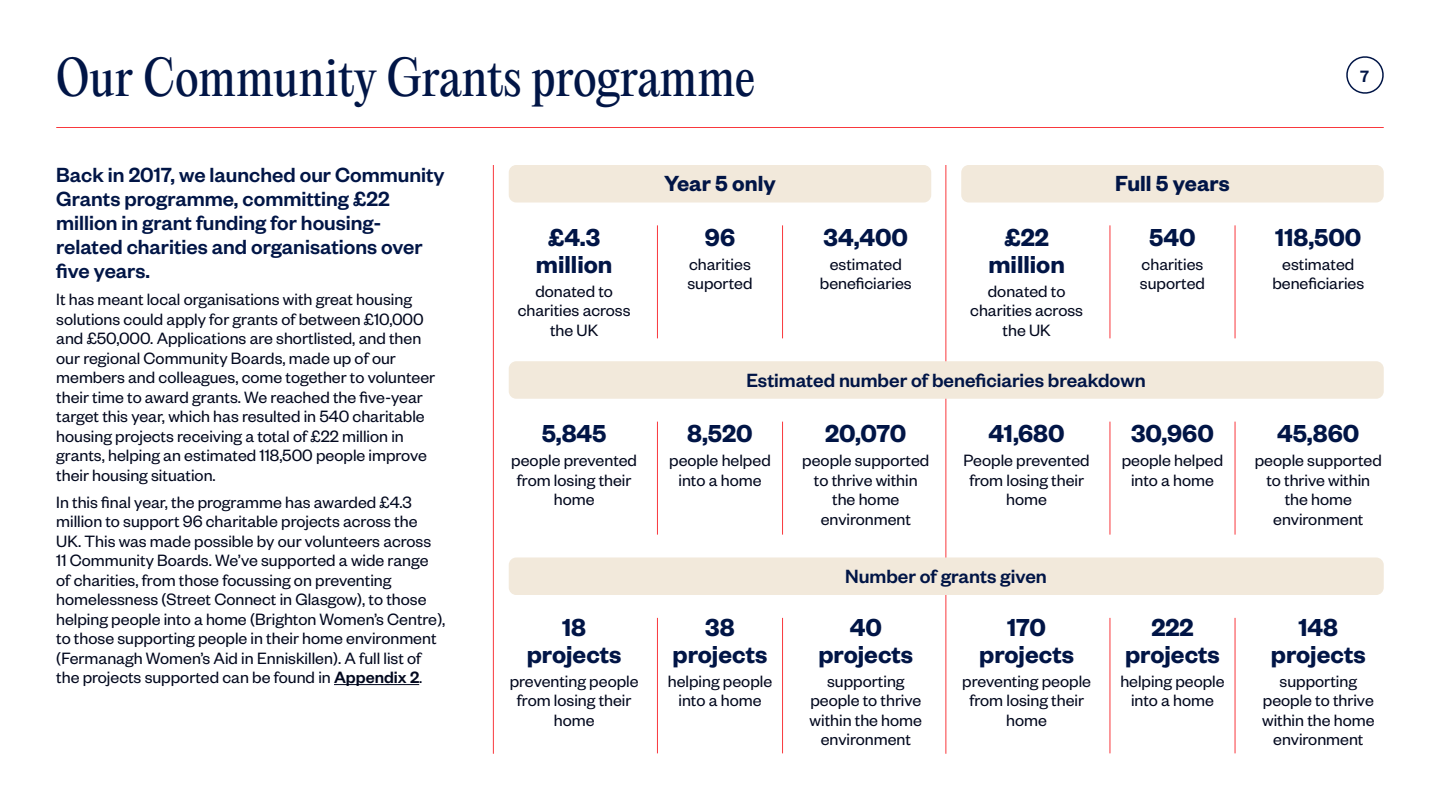
<style>
.page{position:relative;width:1440px;height:810px;background:#fff}
.page>*{position:absolute;margin:0;border:0;box-sizing:border-box;transform-origin:0 0}
.t1{font:48px "PP Editorial New";letter-spacing:-.005em;color:#011546}
.t2{font:600 27px/27px "Founders Grotesk";color:#011546;text-align:center}
.t3{font:600 24px "Founders Grotesk";color:#011546}
.t4{font:500 22.5px/24px "Founders Grotesk";color:#011546}
.t5{font:500 21px "Founders Grotesk";color:#011546}
.t6{font:18px/19.5px "Founders Grotesk";color:#02081e;text-align:center}
.t7{font:500 18px "Founders Grotesk";color:#011546}
.s1{font-weight:500}
</style>
<div class="page">
<hr style="left:56px;top:127px;width:1328px;height:1px;background:#f9383d">
<hr style="left:493px;top:165px;width:1px;height:589px;background:#f9383d">
<hr style="left:946px;top:165px;width:1px;height:589px;background:#f9383d">
<hr style="left:334px;top:684px;width:85px;height:1px;background:#02081e">
<div style="left:509px;top:165px;width:422px;height:37px;background:#f2e9db;border-radius:8px"></div>
<div style="left:509px;top:558px;width:875px;height:37px;background:#f2e9db;border-radius:8px"></div>
<div style="left:509px;top:361px;width:875px;height:38px;background:#f2e9db;border-radius:8px"></div>
<div style="left:961px;top:165px;width:423px;height:37px;background:#f2e9db;border-radius:8px"></div>
<hr style="left:657px;top:225px;width:1px;height:113px;background:#f9383d">
<hr style="left:782px;top:225px;width:1px;height:113px;background:#f9383d">
<hr style="left:657px;top:422px;width:1px;height:113px;background:#f9383d">
<hr style="left:782px;top:422px;width:1px;height:113px;background:#f9383d">
<hr style="left:657px;top:618px;width:1px;height:135px;background:#f9383d">
<hr style="left:782px;top:618px;width:1px;height:135px;background:#f9383d">
<hr style="left:1110px;top:225px;width:1px;height:113px;background:#f9383d">
<hr style="left:1235px;top:225px;width:1px;height:113px;background:#f9383d">
<hr style="left:1110px;top:422px;width:1px;height:113px;background:#f9383d">
<hr style="left:1235px;top:422px;width:1px;height:113px;background:#f9383d">
<hr style="left:1110px;top:618px;width:1px;height:135px;background:#f9383d">
<hr style="left:1235px;top:618px;width:1px;height:135px;background:#f9383d">
<svg style="left:1346px;top:56px;width:38px;height:38px"></svg>
<h1 class="t1" style="left:56px;top:44px;width:701px">Our Community Grants programme</h1>
<p class="t4" style="left:56px;top:162px;width:390px">Back in 2017, we launched our Community Grants programme, committing £22 million in grant funding for housing&shy;related charities and organisations over five years.</p>
<p class="t6" style="left:56px;top:289px;width:380px;text-align:left">It has meant local organisations with great housing solutions could apply for grants of between £10,000 and £50,000. Applications are shortlisted, and then our regional Community Boards, made up of our members and colleagues, come together to volunteer their time to award grants. We reached the five-year target this year, which has resulted in 540 charitable housing projects receiving a total of £22 million in grants, helping an estimated 118,500 people improve their housing situation.</p>
<p class="t6" style="left:56px;top:491px;width:391px;text-align:left">In this final year, the programme has awarded £4.3 million to support 96 charitable projects across the UK. This was made possible by our volunteers across 11 Community Boards. We’ve supported a wide range of charities, from those focussing on preventing homelessness (Street Connect in Glasgow), to those helping people into a home (Brighton Women’s Centre), to those supporting people in their home environment (Fermanagh Women’s Aid in Enniskillen). A full list of the projects supported can be found in <span class="s1">Appendix 2</span>.</p>
<h2 class="t2" style="left:536px;top:222px;width:78px">£4.3 million</h2>
<p class="t6" style="left:518px;top:280px;width:114px">donated to charities across the UK</p>
<h2 class="t2" style="left:542px;top:419px;width:66px">5,845</h2>
<p class="t6" style="left:511px;top:450px;width:127px">people prevented from losing their home</p>
<h2 class="t2" style="left:527px;top:612px;width:96px">18 projects</h2>
<p class="t6" style="left:510px;top:670px;width:130px">preventing people from losing their home</p>
<h3 class="t3" style="left:664px;top:169px;width:113px">Year 5 only</h3>
<h2 class="t2" style="left:705px;top:222px;width:32px">96</h2>
<p class="t6" style="left:687px;top:253px;width:67px;text-align:left">charities suported</p>
<h2 class="t2" style="left:824px;top:222px;width:86px">34,400</h2>
<p class="t6" style="left:820px;top:253px;width:93px">estimated beneficiaries</p>
<h2 class="t2" style="left:988px;top:222px;width:78px">£22 million</h2>
<p class="t6" style="left:970px;top:280px;width:114px">donated to charities across the UK</p>
<h3 class="t3" style="left:1115px;top:169px;width:116px">Full 5 years</h3>
<h2 class="t2" style="left:1149px;top:222px;width:48px">540</h2>
<p class="t6" style="left:1140px;top:253px;width:67px;text-align:left">charities suported</p>
<p class="t5" style="left:746px;top:367px;width:401px">Estimated number of beneficiaries breakdown</p>
<h2 class="t2" style="left:687px;top:419px;width:67px">8,520</h2>
<p class="t6" style="left:669px;top:450px;width:103px">people helped into a home</p>
<h2 class="t2" style="left:673px;top:612px;width:96px">38 projects</h2>
<p class="t6" style="left:668px;top:670px;width:106px">helping people into a home</p>
<h2 class="t2" style="left:825px;top:419px;width:83px">20,070</h2>
<p class="t6" style="left:802px;top:450px;width:129px">people supported to thrive within the home environment</p>
<h2 class="t2" style="left:989px;top:419px;width:78px">41,680</h2>
<p class="t6" style="left:964px;top:450px;width:128px">People prevented from losing their home</p>
<p class="t5" style="left:845px;top:563px;width:203px">Number of grants given</p>
<h2 class="t2" style="left:818px;top:612px;width:96px">40 projects</h2>
<p class="t6" style="left:810px;top:670px;width:114px">supporting people to thrive within the home environment</p>
<h2 class="t2" style="left:979px;top:612px;width:96px">170 projects</h2>
<p class="t6" style="left:962px;top:670px;width:130px">preventing people from losing their home</p>
<h2 class="t2" style="left:1131px;top:419px;width:84px">30,960</h2>
<p class="t6" style="left:1122px;top:450px;width:103px">people helped into a home</p>
<h2 class="t2" style="left:1125px;top:612px;width:96px">222 projects</h2>
<p class="t6" style="left:1120px;top:670px;width:106px">helping people into a home</p>
<p class="t7" style="left:1360px;top:65px;width:10px">7</p>
<h2 class="t2" style="left:1275px;top:222px;width:88px">118,500</h2>
<p class="t6" style="left:1272px;top:253px;width:93px">estimated beneficiaries</p>
<h2 class="t2" style="left:1277px;top:419px;width:84px">45,860</h2>
<p class="t6" style="left:1255px;top:450px;width:129px">people supported to thrive within the home environment</p>
<h2 class="t2" style="left:1271px;top:612px;width:96px">148 projects</h2>
<p class="t6" style="left:1262px;top:670px;width:114px">supporting people to thrive within the home environment</p>
</div>
